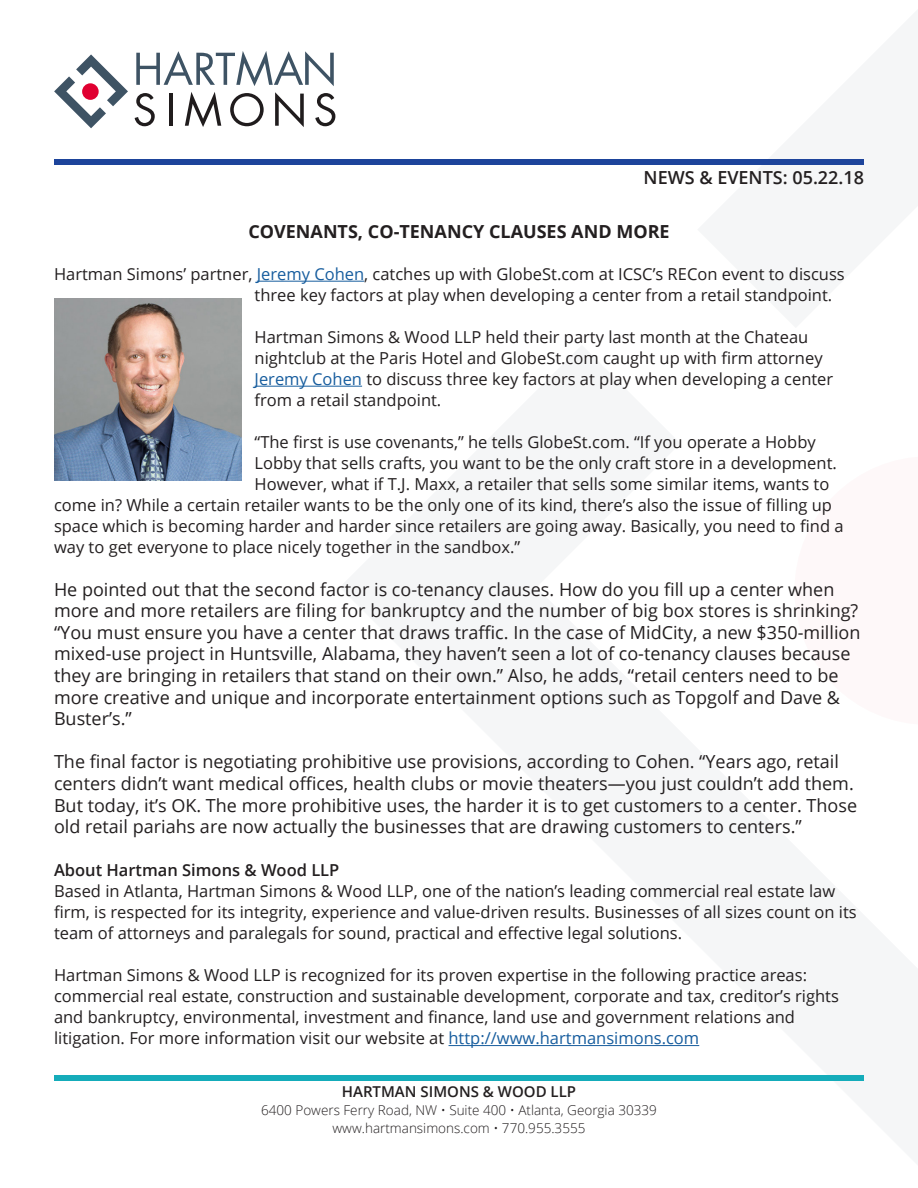
<style>
.page{position:relative;width:918px;height:1188px;background:#fff}
.page>*{position:absolute;margin:0;border:0;box-sizing:border-box;transform-origin:0 0}
.t1{font:18px/21.6px "Open Sans";color:#231f20}
.t2{font:700 18px "Open Sans";color:#231f20}
.t3{font:600 18px "Open Sans";color:#231f20}
.t4{font:16.5px/21px "Open Sans";color:#231f20}
.t5{font:600 16.5px "Open Sans";color:#231f20}
.t6{font:600 15px "Open Sans";color:#231f20}
.t7{font:300 13.5px "Open Sans";color:#231f20}
.s1{color:#175d9e}
</style>
<div class="page">
<hr style="left:257px;top:281px;width:107px;height:1px;background:#175d9e">
<hr style="left:255px;top:386px;width:107px;height:1px;background:#175d9e">
<hr style="left:449px;top:1045px;width:250px;height:1px;background:#175d9e">
<svg style="left:136px;top:51px;width:198px;height:35px"></svg>
<svg style="left:135px;top:93px;width:20px;height:33px"></svg>
<hr style="left:169px;top:94px;width:4px;height:32px;background:#201c1d">
<svg style="left:185px;top:92px;width:36px;height:35px"></svg>
<svg style="left:230px;top:93px;width:34px;height:33px"></svg>
<svg style="left:275px;top:92px;width:29px;height:35px"></svg>
<svg style="left:315px;top:93px;width:20px;height:33px"></svg>
<svg style="left:54px;top:54px;width:74px;height:74px"></svg>
<div style="left:82px;top:83px;width:17px;height:17px;background:#e00031;border-radius:50%"></div>
<img style="left:54px;top:298px;width:187px;height:182px">
<div style="left:54px;top:1075px;width:810px;height:5px;background:#15acba"></div>
<div style="left:54px;top:159px;width:810px;height:5px;background:#1d449b"></div>
<p class="t3" style="left:644px;top:165px;width:222px">NEWS &amp; EVENTS: 05.22.18</p>
<p class="t2" style="left:248px;top:219px;width:423px">COVENANTS, CO-TENANCY CLAUSES AND MORE</p>
<p class="t4" style="left:255px;top:263px;width:592px;text-indent:-201px">Hartman Simons’ partner, <span class="s1">Jeremy Cohen</span>, catches up with GlobeSt.com at ICSC’s RECon event to discuss three key factors at play when developing a center from a retail standpoint.</p>
<p class="t4" style="left:255px;top:326px;width:580px">Hartman Simons &amp; Wood LLP held their party last month at the Chateau nightclub at the Paris Hotel and GlobeSt.com caught up with firm attorney <span class="s1">Jeremy Cohen</span> to discuss three key factors at play when developing a center from a retail standpoint.</p>
<p class="t4" style="left:255px;top:431px;width:563px">“The first is use covenants,” he tells GlobeSt.com. “If you operate a Hobby</p>
<p class="t4" style="left:255px;top:452px;width:584px">Lobby that sells crafts, you want to be the only craft store in a development.</p>
<p class="t4" style="left:255px;top:473px;width:576px">However, what if T.J. Maxx, a retailer that sells some similar items, wants to</p>
<p class="t4" style="left:54px;top:494px;width:780px">come in? While a certain retailer wants to be the only one of its kind, there’s also the issue of filling up</p>
<p class="t4" style="left:54px;top:515px;width:791px">space which is becoming harder and harder since retailers are going away. Basically, you need to find a</p>
<p class="t4" style="left:54px;top:536px;width:468px">way to get everyone to place nicely together in the sandbox.”</p>
<p class="t1" style="left:54px;top:578px;width:808px">He pointed out that the second factor is co-tenancy clauses. How do you fill up a center when more and more retailers are filing for bankruptcy and the number of big box stores is shrinking? “You must ensure you have a center that draws traffic. In the case of MidCity, a new $350-million mixed-use project in Huntsville, Alabama, they haven’t seen a lot of co-tenancy clauses because they are bringing in retailers that stand on their own.” Also, he adds, “retail centers need to be more creative and unique and incorporate entertainment options such as Topgolf and Dave &amp; Buster’s.”</p>
<p class="t1" style="left:54px;top:751px;width:805px">The final factor is negotiating prohibitive use provisions, according to Cohen. “Years ago, retail centers didn’t want medical offices, health clubs or movie theaters—you just couldn’t add them.<br>But today, it’s OK. The more prohibitive uses, the harder it is to get customers to a center. Those old retail pariahs are now actually the businesses that are drawing customers to centers.”</p>
<p class="t5" style="left:54px;top:858px;width:287px">About Hartman Simons &amp; Wood LLP</p>
<p class="t4" style="left:54px;top:880px;width:804px">Based in Atlanta, Hartman Simons &amp; Wood LLP, one of the nation’s leading commercial real estate law firm, is respected for its integrity, experience and value-driven results. Businesses of all sizes count on its team of attorneys and paralegals for sound, practical and effective legal solutions.</p>
<p class="t4" style="left:54px;top:964px;width:787px">Hartman Simons &amp; Wood LLP is recognized for its proven expertise in the following practice areas: commercial real estate, construction and sustainable development, corporate and tax, creditor’s rights and bankruptcy, environmental, investment and finance, land use and government relations and litigation. For more information visit our website at <span class="s1">http://www.hartmansimons.com</span></p>
<p class="t6" style="left:342px;top:1082px;width:236px">HARTMAN SIMONS &amp; WOOD LLP</p>
<p class="t7" style="left:261px;top:1101px;width:397px">6400 Powers Ferry Road, NW • Suite 400 • Atlanta, Georgia 30339</p>
<p class="t7" style="left:333px;top:1119px;width:254px">www.hartmansimons.com • 770.955.3555</p>
</div>
